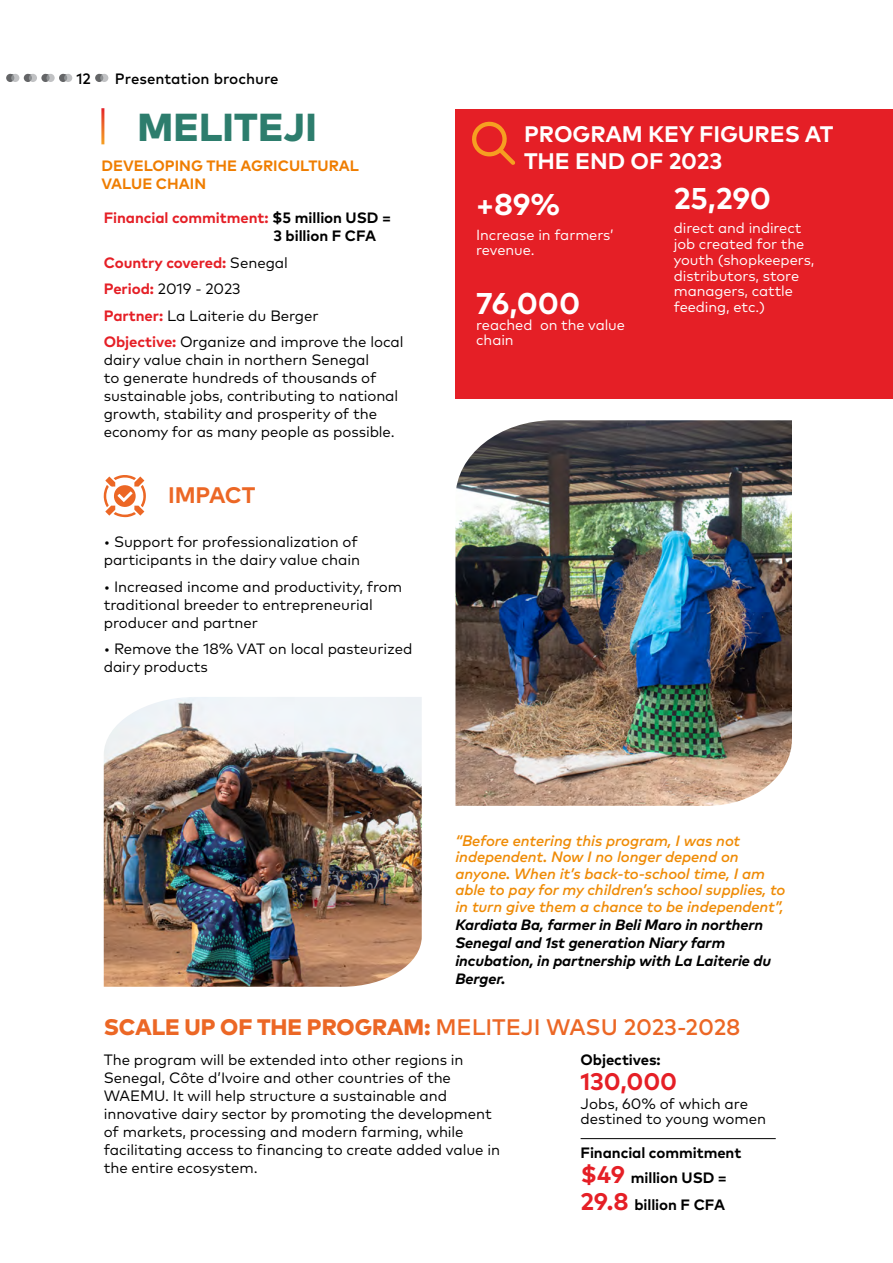
<style>
.page{position:relative;width:893px;height:1263px;background:#fff}
.page>*{position:absolute;margin:0;border:0;box-sizing:border-box;transform-origin:0 0}
.t1{font:800 39px "Mark Pro";letter-spacing:.005em;color:#2d7d6d}
.t2{font:700 30px "Mark Pro";letter-spacing:-.005em;color:#fff}
.t3{font:700 24px "Mark Pro";letter-spacing:-.005em;color:#e51f26}
.t4{font:500 22.5px "Mark Pro";letter-spacing:-.005em;color:#ec6725}
.t5{font:700 22.5px/27px "Mark Pro";letter-spacing:-.005em;color:#fff}
.t6{font:700 22.5px "Mark Pro";letter-spacing:-.005em;color:#ec6725}
.t7{font:15px/18px "Mark Pro";letter-spacing:-.005em;color:#000}
.t8{font:italic 500 15px/16.5px "Mark Pro";letter-spacing:-.005em;color:#ef8b06}
.t9{font:italic 700 15px/18px "Mark Pro";letter-spacing:-.005em;color:#000}
.t10{font:700 15px/18px "Mark Pro";letter-spacing:-.005em;color:#000}
.t11{font:700 15px/18px "Mark Pro";color:#ef7d00}
.t12{font:500 15px "Mark Pro";color:#000}
.t13{font:14.7px/15.8px "Mark Pro";letter-spacing:-.005em;color:#fff}
.s1{color:#e51f26}
.s2{font-weight:700;color:#e51f26}
.s3{font-weight:800}
.s4{font-size:24px;color:#e51f26}
</style>
<div class="page">
<div style="left:455px;top:109px;width:438px;height:290px;background:#e51f26"></div>
<svg style="left:472px;top:121px;width:43px;height:44px"></svg>
<svg style="left:104px;top:475px;width:42px;height:42px"></svg>
<hr style="left:581px;top:1138px;width:195px;height:1px;background:#000">
<img style="left:455px;top:420px;width:337px;height:386px">
<svg style="left:95px;top:74px;width:13px;height:8px"></svg>
<svg style="left:6px;top:74px;width:66px;height:8px"></svg>
<img style="left:104px;top:697px;width:318px;height:290px">
<p class="t12" style="left:76px;top:67px;width:16px">12</p>
<p class="t12" style="left:115px;top:67px;width:165px">Presentation brochure</p>
<h1 class="t1" style="left:138px;top:97px;width:181px">MELITEJI</h1>
<p class="t11" style="left:101px;top:156px;width:259px">DEVELOPING THE AGRICULTURAL<br>VALUE CHAIN</p>
<p class="t10" style="left:273px;top:207px;width:119px;text-indent:-170px"><span class="s1">Financial commitment:</span> $5 million USD =<br>3 billion F CFA</p>
<p class="t7" style="left:104px;top:248px;width:301px;line-height:26.5px"><span class="s2">Country covered:</span> Senegal<br><span class="s2">Period:</span> 2019 - 2023<br><span class="s2">Partner:</span> La Laiterie du Berger<br><span class="s2">Objective:</span> Organize and improve the local</p>
<p class="t7" style="left:104px;top:350px;width:296px">dairy value chain in northern Senegal<br>to generate hundreds of thousands of sustainable jobs, contributing to national growth, stability and prosperity of the economy for as many people as possible.</p>
<h3 class="t6" style="left:168px;top:478px;width:89px">IMPACT</h3>
<p class="t7" style="left:104px;top:532px;width:258px">• Support for professionalization of participants in the dairy value chain</p>
<p class="t7" style="left:104px;top:576px;width:300px">• Increased income and productivity, from traditional breeder to entrepreneurial producer and partner</p>
<p class="t7" style="left:104px;top:639px;width:310px">• Remove the 18% VAT on local pasteurized dairy products</p>
<h3 class="t5" style="left:524px;top:118px;width:311px">PROGRAM KEY FIGURES AT<br>THE END OF 2023</h3>
<h2 class="t2" style="left:476px;top:181px;width:85px">+89%</h2>
<p class="t13" style="left:476px;top:225px;width:139px">Increase in farmers’ revenue.</p>
<h2 class="t2" style="left:476px;top:281px;width:105px">76,000</h2>
<p class="t13" style="left:476px;top:315px;width:150px">reached on the value chain</p>
<h2 class="t2" style="left:674px;top:175px;width:99px">25,290</h2>
<p class="t13" style="left:674px;top:219px;width:142px">direct and indirect job created for the youth (shopkeepers, distributors, store managers, cattle feeding, etc.)</p>
<p class="t8" style="left:455px;top:831px;width:331px">“Before entering this program, I was not independent. Now I no longer depend on anyone. When it’s back-to-school time, I am able to pay for my children’s school supplies, to in turn give them a chance to be independent”,</p>
<p class="t9" style="left:455px;top:914px;width:317px">Kardiata Ba, farmer in Beli Maro in northern Senegal and 1st generation Niary farm incubation, in partnership with La Laiterie du Berger.</p>
<h3 class="t4" style="left:104px;top:1010px;width:638px"><span class="s3">SCALE UP OF THE PROGRAM:</span> MELITEJI WASU 2023-2028</h3>
<p class="t7" style="left:104px;top:1049px;width:398px">The program will be extended into other regions in Senegal, Côte d’Ivoire and other countries of the WAEMU. It will help structure a sustainable and innovative dairy sector by promoting the development of markets, processing and modern farming, while facilitating access to financing to create added value in the entire ecosystem.</p>
<p class="t10" style="left:581px;top:1049px;width:82px">Objectives:</p>
<h3 class="t3" style="left:581px;top:1064px;width:98px">130,000</h3>
<p class="t7" style="left:581px;top:1095px;width:187px;line-height:15px">Jobs, 60% of which are destined to young women</p>
<p class="t10" style="left:581px;top:1142px;width:162px">Financial commitment</p>
<p class="t10" style="left:581px;top:1168px;width:148px"><span class="s4">$49</span> million USD =</p>
<p class="t10" style="left:581px;top:1194px;width:146px"><span class="s4">29.8</span> billion F CFA</p>
</div>
